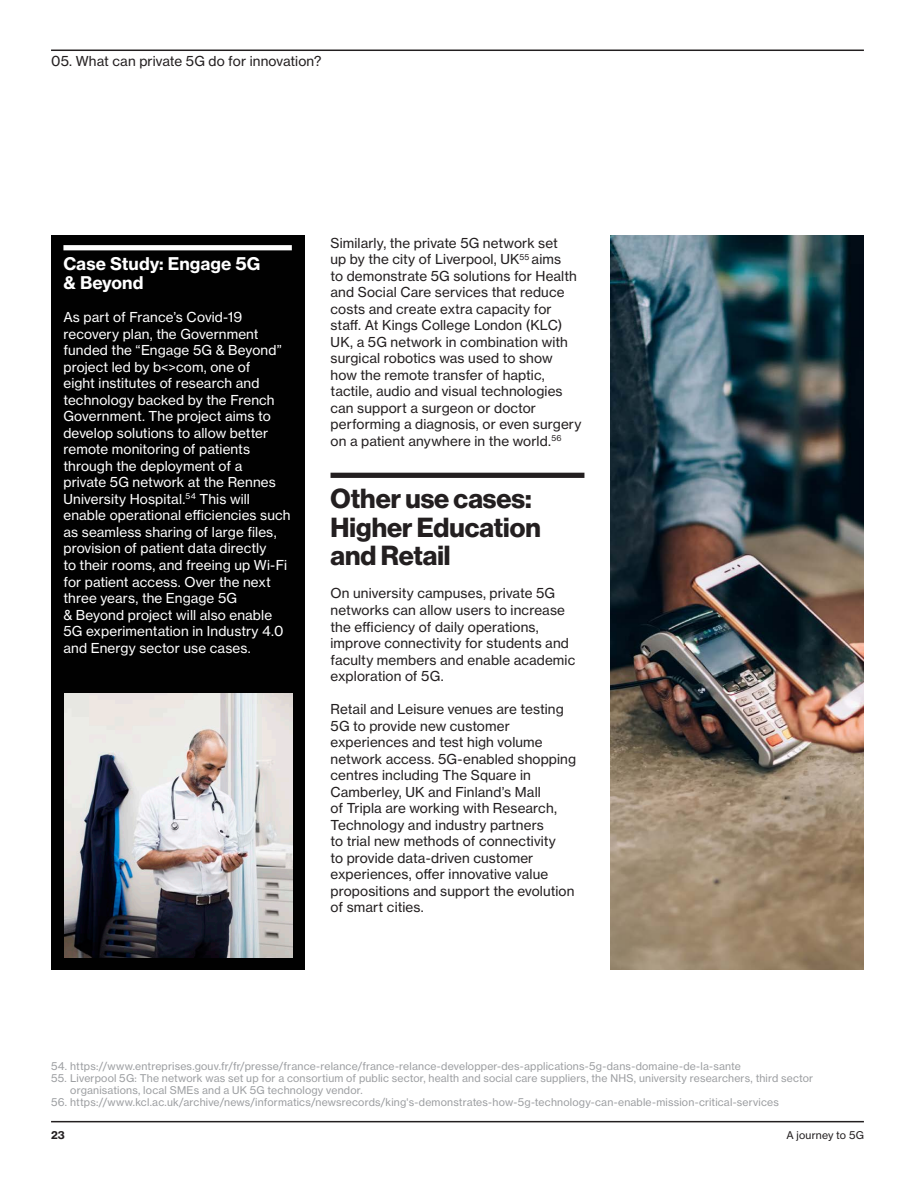
<style>
.page{position:relative;width:915px;height:1191px;background:#fff}
.page>*{position:absolute;margin:0;border:0;box-sizing:border-box;transform-origin:0 0}
._18pt_Heading{font:700 27px/28.8px "Verizon NHGDS";color:#231f20}
._9pt_Body_text_regul{font:700 17.25px "Verizon NHGTX";color:#fff}
._9pt_Body_text_regul-2{font:13.5px/16.5px "Verizon NHGTX";letter-spacing:.01em;color:#231f20}
._9pt_Body_text_regul-3{font:13.5px/16.5px "Verizon NHGTX";letter-spacing:.01em;color:#fff}
._9pt_Body_text_regul-4{font:10.5px/12px "Verizon NHGTX";letter-spacing:.02em;color:#9d9fa2}
.t1{font:10.5px "Verizon NHGTX";letter-spacing:.015em;color:#231f20}
.t2{font:700 10.5px "Verizon NHGTX";color:#231f20}
</style>
<div class="page">
<img style="left:610px;top:236px;width:253px;height:733px">
<div style="left:330px;top:472px;width:254px;height:6px;background:#231f20"></div>
<div style="left:51px;top:235px;width:253px;height:734px;background:#010101"></div>
<div style="left:63px;top:245px;width:229px;height:5px;background:#fff"></div>
<img style="left:65px;top:693px;width:227px;height:264px">
<hr style="left:51px;top:1121px;width:812px;height:1px;background:#231f20">
<hr style="left:51px;top:50px;width:812px;height:1px;background:#231f20">
<p class="_9pt_Body_text_regul-2" style="left:51px;top:53px;width:272px">05. What can private 5G do for innovation?</p>
<p class="_9pt_Body_text_regul" style="left:63px;top:253px;width:198px">Case Study: Engage 5G</p>
<p class="_9pt_Body_text_regul" style="left:63px;top:272px;width:82px">&amp; Beyond</p>
<p class="_9pt_Body_text_regul-3" style="left:63px;top:309px;width:228px">As part of France’s Covid-19 recovery plan, the Government funded the “Engage 5G &amp; Beyond” project led by b&lt;&gt;com, one of<br>eight institutes of research and technology backed by the French<br>Government. The project aims to develop solutions to allow better remote monitoring of patients through the deployment of a<br>private 5G network at the Rennes<br>University Hospital.<sup>54</sup> This will enable operational efficiencies such as seamless sharing of large files, provision of patient data directly<br>to their rooms, and freeing up Wi-Fi for patient access. Over the next three years, the Engage 5G<br>&amp; Beyond project will also enable<br>5G experimentation in Industry 4.0 and Energy sector use cases.</p>
<p class="_9pt_Body_text_regul-2" style="left:330px;top:234px;width:252px">Similarly, the private 5G network set<br>up by the city of Liverpool, UK<sup>55</sup> aims<br>to demonstrate 5G solutions for Health and Social Care services that reduce costs and create extra capacity for staff. At Kings College London (KLC)<br>UK, a 5G network in combination with surgical robotics was used to show how the remote transfer of haptic, tactile, audio and visual technologies can support a surgeon or doctor performing a diagnosis, or even surgery on a patient anywhere in the world.<sup>56</sup></p>
<p class="_18pt_Heading" style="left:330px;top:483px;width:212px">Other use cases:<br>Higher Education and Retail</p>
<p class="_9pt_Body_text_regul-2" style="left:330px;top:585px;width:246px">On university campuses, private 5G networks can allow users to increase the efficiency of daily operations, improve connectivity for students and faculty members and enable academic exploration of 5G.</p>
<p class="_9pt_Body_text_regul-2" style="left:330px;top:700px;width:247px">Retail and Leisure venues are testing 5G to provide new customer experiences and test high volume network access. 5G-enabled shopping centres including The Square in Camberley, UK and Finland’s Mall<br>of Tripla are working with Research, Technology and industry partners<br>to trial new methods of connectivity<br>to provide data-driven customer experiences, offer innovative value propositions and support the evolution of smart cities.</p>
<p class="_9pt_Body_text_regul-4" style="left:51px;top:1059px;width:691px">54. https://www.entreprises.gouv.fr/fr/presse/france-relance/france-relance-developper-des-applications-5g-dans-domaine-de-la-sante</p>
<p class="_9pt_Body_text_regul-4" style="left:70px;top:1071px;width:744px;text-indent:-19px">55. Liverpool 5G: The network was set up for a consortium of public sector, health and social care suppliers, the NHS, university researchers, third sector organisations, local SMEs and a UK 5G technology vendor.</p>
<p class="_9pt_Body_text_regul-4" style="left:51px;top:1095px;width:729px">56. https://www.kcl.ac.uk/archive/news/informatics/newsrecords/king's-demonstrates-how-5g-technology-can-enable-mission-critical-services</p>
<p class="t2" style="left:51px;top:1128px;width:15px">23</p>
<p class="t1" style="left:786px;top:1128px;width:79px">A journey to 5G</p>
</div>
